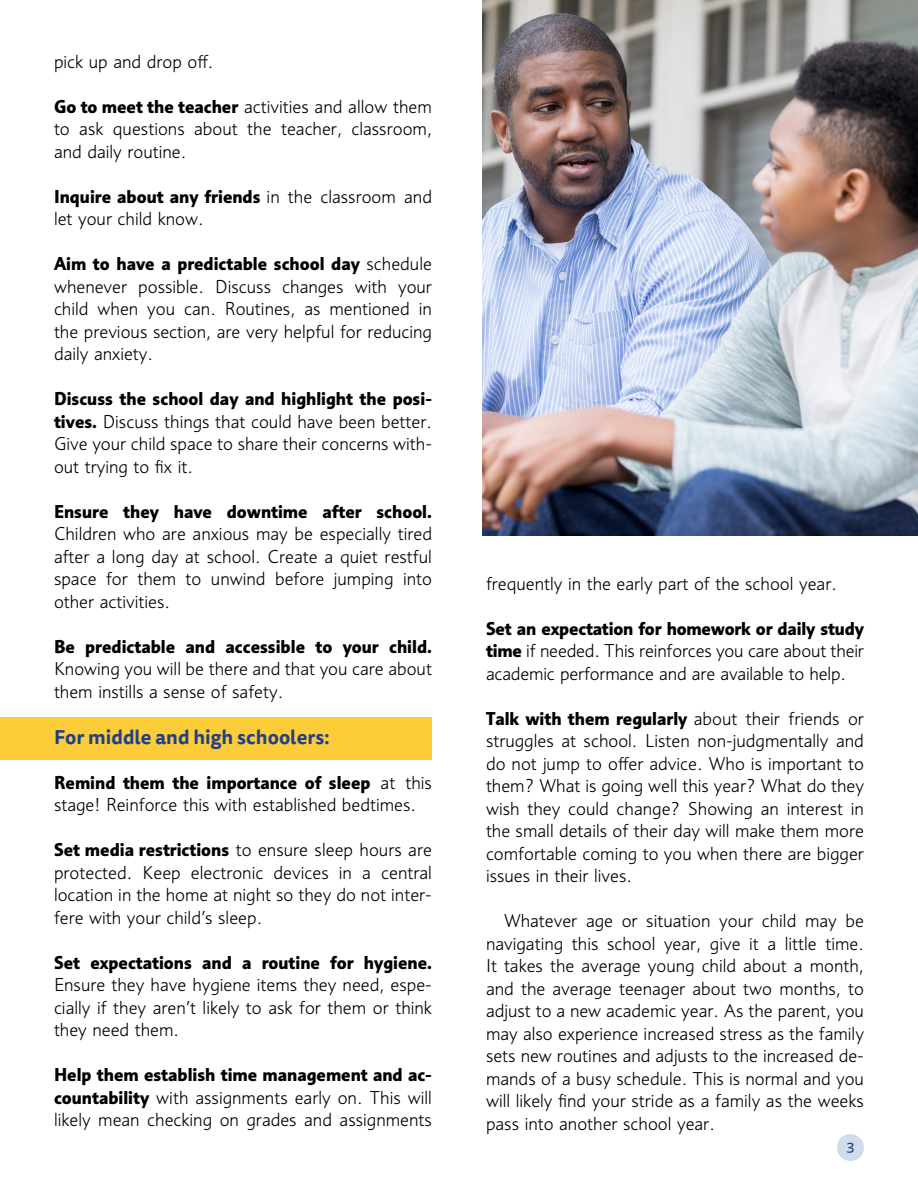
<style>
.page{position:relative;width:918px;height:1188px;background:#fff}
.page>*{position:absolute;margin:0;border:0;box-sizing:border-box;transform-origin:0 0}
.t1{font:700 19.5px "Tisa Sans Pro";color:#233f85}
.t2{font:300 18px/22.5px "Informa Pro";color:#000;text-align:justify}
.t3{font:700 18px "Informa Pro";color:#000}
.t4{font:15px "Tisa Sans Pro";color:#233f85}
.s1{font-weight:700}
</style>
<div class="page">
<div style="left:0;top:717px;width:432px;height:42px;background:#fccd38"></div>
<img style="left:483px;top:0;width:435px;height:536px">
<div style="left:837px;top:1134px;width:27px;height:27px;background:#d0dcec;border-radius:50%"></div>
<p class="t2" style="left:54px;top:50px;width:161px">pick up and drop off.</p>
<p class="t2" style="left:54px;top:95px;width:380px"><span class="s1">Go to meet the teacher</span> activities and allow them to ask questions about the teacher, classroom, and daily routine.</p>
<p class="t2" style="left:54px;top:185px;width:380px"><span class="s1">Inquire about any friends</span> in the classroom and let your child know.</p>
<p class="t2" style="left:54px;top:252px;width:380px"><span class="s1">Aim to have a predictable school day</span> schedule whenever possible. Discuss changes with your child when you can. Routines, as mentioned in the previous section, are very helpful for reducing daily anxiety.</p>
<p class="t2" style="left:54px;top:387px;width:380px"><span class="s1">Discuss the school day and highlight the posi&shy;tives.</span> Discuss things that could have been better.<br>Give your child space to share their concerns with&shy;out trying to fix it.</p>
<p class="t3" style="left:54px;top:500px;width:380px">Ensure they have downtime after school.</p>
<p class="t2" style="left:54px;top:522px;width:380px">Children who are anxious may be especially tired after a long day at school. Create a quiet restful space for them to unwind before jumping into other activities.</p>
<p class="t3" style="left:54px;top:635px;width:380px">Be predictable and accessible to your child.</p>
<p class="t2" style="left:54px;top:657px;width:380px">Knowing you will be there and that you care about them instills a sense of safety.</p>
<p class="t1" style="left:54px;top:722px;width:278px">For middle and high schoolers:</p>
<p class="t2" style="left:54px;top:771px;width:379px"><span class="s1">Remind them the importance of sleep</span> at this stage! Reinforce this with established bedtimes.</p>
<p class="t2" style="left:54px;top:838px;width:379px"><span class="s1">Set media restrictions</span> to ensure sleep hours are protected. Keep electronic devices in a central location in the home at night so they do not inter&shy;fere with your child’s sleep.</p>
<p class="t3" style="left:54px;top:951px;width:380px">Set expectations and a routine for hygiene.</p>
<p class="t2" style="left:54px;top:973px;width:380px">Ensure they have hygiene items they need, espe&shy;cially if they aren’t likely to ask for them or think they need them.</p>
<p class="t2" style="left:54px;top:1063px;width:379px"><span class="s1">Help them establish time management and ac&shy;countability</span> with assignments early on. This will likely mean checking on grades and assignments</p>
<p class="t2" style="left:486px;top:572px;width:352px">frequently in the early part of the school year.</p>
<p class="t2" style="left:486px;top:617px;width:380px"><span class="s1">Set an expectation for homework or daily study time</span> if needed. This reinforces you care about their academic performance and are available to help.</p>
<p class="t2" style="left:486px;top:707px;width:380px"><span class="s1">Talk with them regularly</span> about their friends or struggles at school. Listen non-judgmentally and do not jump to offer advice. Who is important to them? What is going well this year? What do they wish they could change? Showing an interest in the small details of their day will make them more comfortable coming to you when there are bigger issues in their lives.</p>
<p class="t2" style="left:486px;top:910px;width:380px;text-indent:18px">Whatever age or situation your child may be navigating this school year, give it a little time.<br>It takes the average young child about a month, and the average teenager about two months, to adjust to a new academic year. As the parent, you may also experience increased stress as the family sets new routines and adjusts to the increased de&shy;mands of a busy schedule. This is normal and you will likely find your stride as a family as the weeks pass into another school year.</p>
<p class="t4" style="left:846px;top:1136px;width:10px">3</p>
</div>
